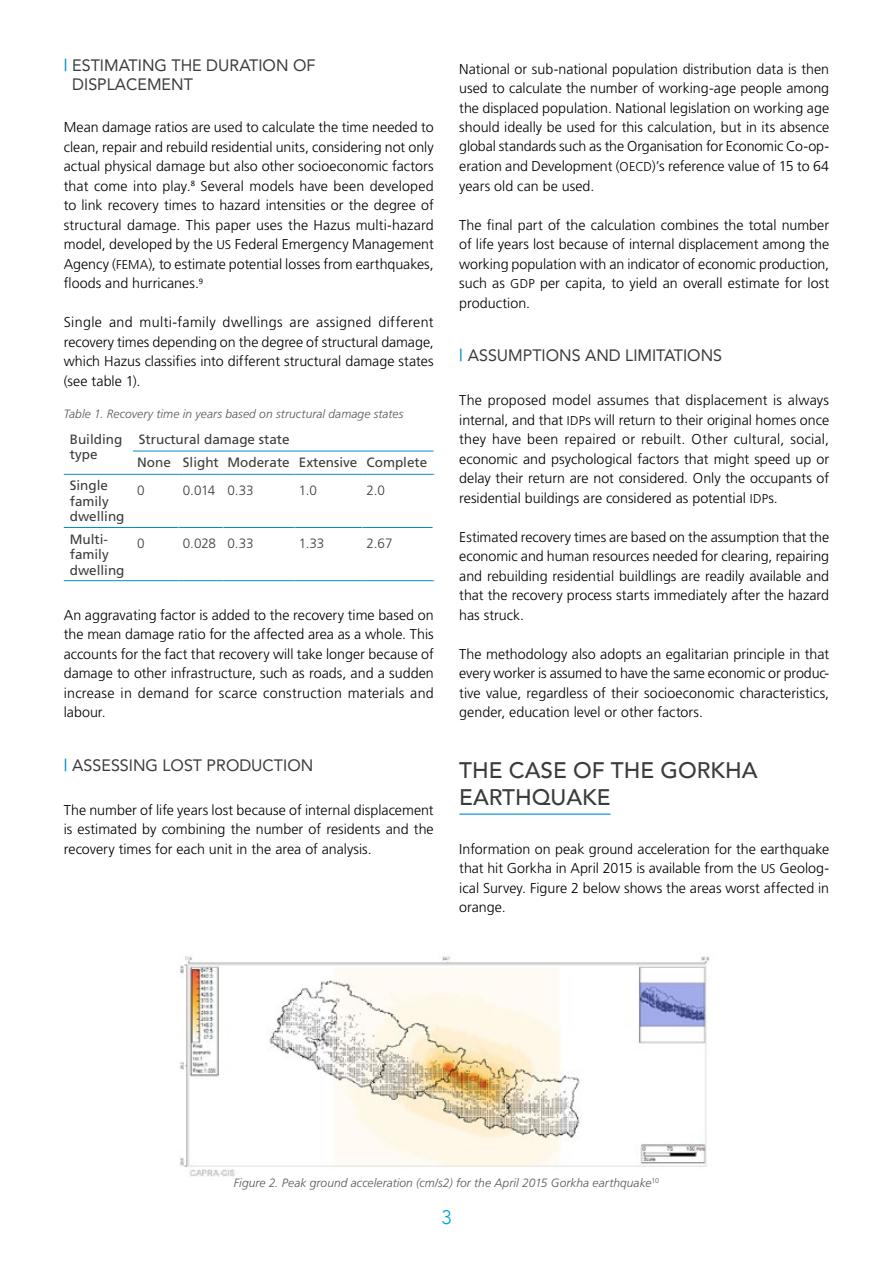
<style>
.page{position:relative;width:893px;height:1263px;background:#fff}
.page>*{position:absolute;margin:0;border:0;box-sizing:border-box;transform-origin:0 0}
.t1{font:500 22.5px/27px "Avenir";color:#3c3c3b}
.t2{font:300 19.5px "Avenir";color:#00a1d6}
.t3{font:16.5px/19.8px "Avenir";color:#3c3c3b}
.t4{font:300 14.25px/19.5px "Frutiger LT Std";color:#000;text-align:justify}
.t5{font:13.5px/15.6px "Frutiger LT Std";color:#3c3c3b}
.t6{font:300 13.5px "Frutiger LT Std";letter-spacing:-.015em;color:#3c3c3b}
.t7{font:italic 300 12px "Frutiger LT Std";letter-spacing:.005em;color:#575756}
.s1{font-weight:500;color:#008eca}
.s2{font-size:12.75px}
</style>
<div class="page">
<hr style="left:133px;top:451px;width:46px;height:1px;background:#008eca">
<hr style="left:179px;top:451px;width:44px;height:1px;background:#008eca">
<hr style="left:223px;top:451px;width:72px;height:1px;background:#008eca">
<hr style="left:295px;top:451px;width:67px;height:1px;background:#008eca">
<hr style="left:362px;top:451px;width:71px;height:1px;background:#008eca">
<hr style="left:64px;top:527px;width:69px;height:1px;background:#008eca">
<hr style="left:133px;top:527px;width:46px;height:1px;background:#008eca">
<hr style="left:179px;top:527px;width:44px;height:1px;background:#008eca">
<hr style="left:223px;top:527px;width:72px;height:1px;background:#008eca">
<hr style="left:295px;top:527px;width:67px;height:1px;background:#008eca">
<hr style="left:362px;top:527px;width:71px;height:1px;background:#008eca">
<hr style="left:133px;top:474px;width:46px;height:1px;background:#008eca">
<hr style="left:179px;top:474px;width:44px;height:1px;background:#008eca">
<hr style="left:223px;top:474px;width:72px;height:1px;background:#008eca">
<hr style="left:295px;top:474px;width:67px;height:1px;background:#008eca">
<hr style="left:362px;top:474px;width:72px;height:1px;background:#008eca">
<hr style="left:133px;top:580px;width:46px;height:1px;background:#008eca">
<hr style="left:179px;top:580px;width:44px;height:1px;background:#008eca">
<hr style="left:223px;top:580px;width:72px;height:1px;background:#008eca">
<hr style="left:295px;top:580px;width:67px;height:1px;background:#008eca">
<hr style="left:362px;top:580px;width:72px;height:1px;background:#008eca">
<hr style="left:64px;top:580px;width:69px;height:1px;background:#008eca">
<hr style="left:64px;top:474px;width:69px;height:1px;background:#008eca">
<hr style="left:459px;top:813px;width:151px;height:2px;background:#008eca">
<svg style="left:179px;top:956px;width:531px;height:220px"></svg>
<p class="t3" style="left:72px;top:54px;width:245px;text-indent:-9px"><span class="s1">|</span> ESTIMATING THE DURATION OF<br>DISPLACEMENT</p>
<p class="t4" style="left:64px;top:118px;width:371px">Mean damage ratios are used to calculate the time needed to clean, repair and rebuild residential units, considering not only actual physical damage but also other socioeconomic factors that come into play.<sup>8</sup> Several models have been developed to link recovery times to hazard intensities or the degree of structural damage. This paper uses the Hazus multi-hazard model, developed by the <span class="s2">US</span> Federal Emergency Management Agency (<span class="s2">FEMA</span>), to estimate potential losses from earthquakes, floods and hurricanes.<sup>9</sup></p>
<p class="t4" style="left:64px;top:313px;width:371px">Single and multi-family dwellings are assigned different recovery times depending on the degree of structural damage, which Hazus classifies into different structural damage states (see table 1).</p>
<p class="t7" style="left:64px;top:407px;width:341px">Table 1. Recovery time in years based on structural damage states</p>
<p class="t5" style="left:70px;top:432px;width:54px">Building type</p>
<p class="t5" style="left:137px;top:428px;width:292px;line-height:23.2px">Structural damage state<br>None Slight Moderate Extensive Complete</p>
<p class="t5" style="left:70px;top:478px;width:56px">Single family dwelling</p>
<p class="t6" style="left:137px;top:483px;width:9px">0</p>
<p class="t6" style="left:183px;top:483px;width:72px">0.014 0.33</p>
<p class="t6" style="left:299px;top:483px;width:20px">1.0</p>
<p class="t6" style="left:367px;top:483px;width:20px">2.0</p>
<p class="t5" style="left:70px;top:531px;width:56px">Multi&shy;family dwelling</p>
<p class="t6" style="left:137px;top:536px;width:9px">0</p>
<p class="t6" style="left:183px;top:536px;width:72px">0.028 0.33</p>
<p class="t6" style="left:299px;top:536px;width:27px">1.33</p>
<p class="t6" style="left:367px;top:536px;width:27px">2.67</p>
<p class="t4" style="left:64px;top:605px;width:371px">An aggravating factor is added to the recovery time based on the mean damage ratio for the affected area as a whole. This accounts for the fact that recovery will take longer because of damage to other infrastructure, such as roads, and a sudden increase in demand for scarce construction materials and labour.</p>
<p class="t3" style="left:64px;top:755px;width:251px"><span class="s1">|</span> ASSESSING LOST PRODUCTION</p>
<p class="t4" style="left:64px;top:800px;width:371px">The number of life years lost because of internal displacement is estimated by combining the number of residents and the recovery times for each unit in the area of analysis.</p>
<p class="t4" style="left:459px;top:59px;width:371px">National or sub-national population distribution data is then used to calculate the number of working-age people among the displaced population. National legislation on working age should ideally be used for this calculation, but in its absence global standards such as the Organisation for Economic Co-op&shy;eration and Development (<span class="s2">OECD</span>)’s reference value of 15 to 64 years old can be used.</p>
<p class="t4" style="left:459px;top:215px;width:371px">The final part of the calculation combines the total number of life years lost because of internal displacement among the working population with an indicator of economic production, such as <span class="s2">GDP</span> per capita, to yield an overall estimate for lost production.</p>
<p class="t3" style="left:459px;top:345px;width:264px"><span class="s1">|</span> ASSUMPTIONS AND LIMITATIONS</p>
<p class="t4" style="left:459px;top:391px;width:371px">The proposed model assumes that displacement is always internal, and that <span class="s2">IDP</span>s will return to their original homes once they have been repaired or rebuilt. Other cultural, social, economic and psychological factors that might speed up or delay their return are not considered. Only the occupants of residential buildings are considered as potential <span class="s2">IDP</span>s.</p>
<p class="t4" style="left:459px;top:527px;width:371px">Estimated recovery times are based on the assumption that the economic and human resources needed for clearing, repairing and rebuilding residential buildlings are readily available and that the recovery process starts immediately after the hazard has struck.</p>
<p class="t4" style="left:459px;top:644px;width:371px">The methodology also adopts an egalitarian principle in that every worker is assumed to have the same economic or produc&shy;tive value, regardless of their socioeconomic characteristics, gender, education level or other factors.</p>
<h1 class="t1" style="left:459px;top:755px;width:300px">THE CASE OF THE GORKHA<br>EARTHQUAKE</h1>
<p class="t4" style="left:459px;top:839px;width:371px">Information on peak ground acceleration for the earthquake that hit Gorkha in April 2015 is available from the <span class="s2">US</span> Geolog&shy;ical Survey. Figure 2 below shows the areas worst affected in orange.</p>
<p class="t7" style="left:234px;top:1175px;width:427px">Figure 2. Peak ground acceleration (cm/s2) for the April 2015 Gorkha earthquake<sup>10</sup></p>
<h2 class="t2" style="left:441px;top:1205px;width:12px">3</h2>
</div>
